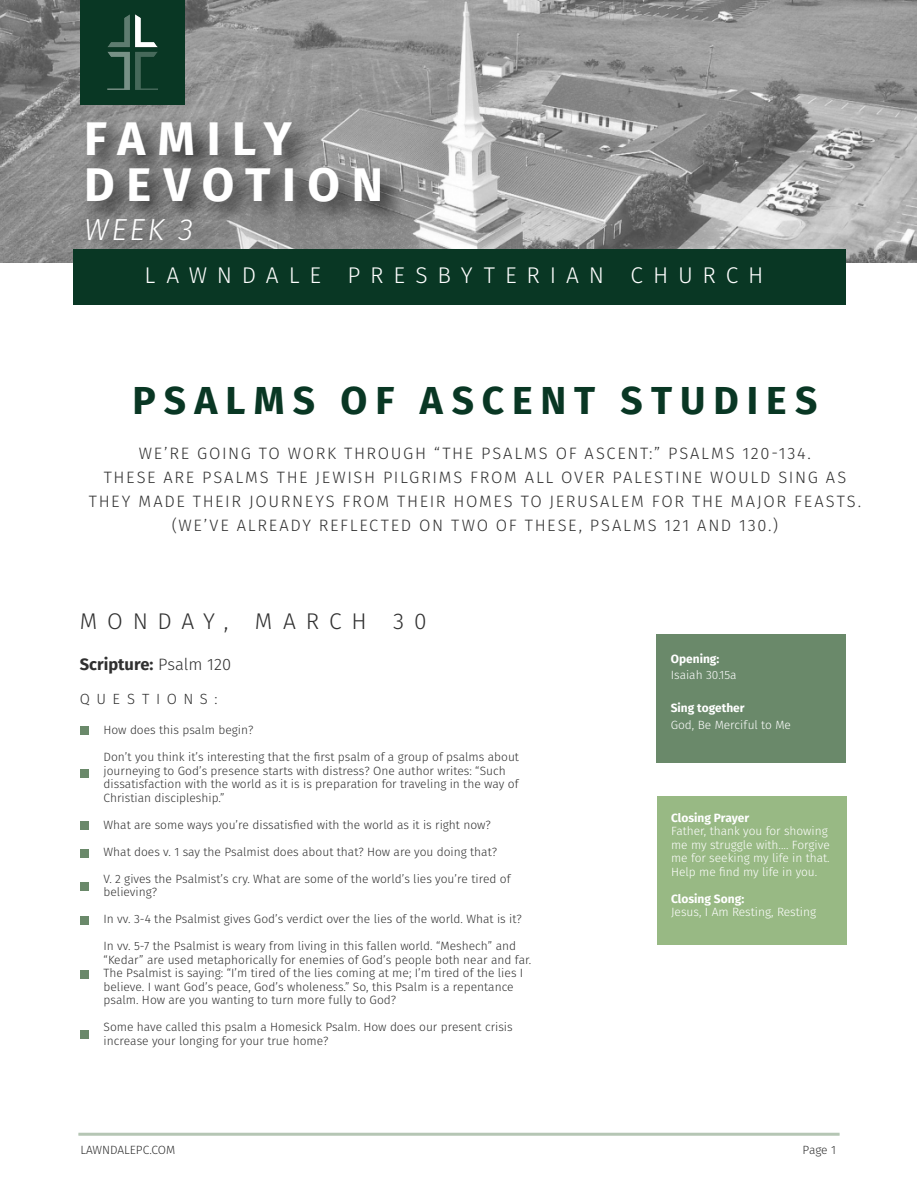
<style>
.page{position:relative;width:918px;height:1188px;background:#fff}
.page>*{position:absolute;margin:0;border:0;box-sizing:border-box;transform-origin:0 0}
.t1{font:700 47.1px/45.9px "Fira Sans";letter-spacing:.245em;color:#fff}
.t2{font:700 39px "Fira Sans";letter-spacing:.205em;color:#093724}
.t3{font:italic 300 30.45px "Fira Sans";color:#fff}
.t4{font:300 22.8px "Fira Sans";letter-spacing:.43em;color:#fff}
.t5{font:300 22.8px "Fira Sans";letter-spacing:.43em;color:#303030}
.t6{font:300 16.5px/24px "Fira Sans";letter-spacing:.1em;color:#303030;text-align:center}
.t7{font:700 16.5px "Fira Sans";color:#303030}
.t8{font:300 14.85px "Fira Sans";letter-spacing:.445em;color:#303030}
.t9{font:300 12px/13.5px "Fira Sans";color:#303030}
.t10{font:300 12px/13.5px "Fira Sans";color:#fff}
.t11{font:700 12px "Fira Sans";color:#fff}
.s1{font-weight:300}
</style>
<div class="page">
<img style="left:0;top:0;width:916px;height:263px">
<img style="left:71px;top:103px;width:357px;height:160px">
<div style="left:80px;top:0;width:105px;height:105px;background:#093724"></div>
<div style="left:73px;top:249px;width:772px;height:56px;background:#093724"></div>
<div style="left:657px;top:796px;width:189px;height:149px;background:#98b984"></div>
<div style="left:80px;top:726px;width:9px;height:9px;background:#6a896a"></div>
<div style="left:80px;top:769px;width:9px;height:9px;background:#6a896a"></div>
<div style="left:80px;top:821px;width:9px;height:9px;background:#6a896a"></div>
<img style="left:107px;top:15px;width:50px;height:75px">
<div style="left:80px;top:849px;width:9px;height:9px;background:#6a896a"></div>
<div style="left:80px;top:1030px;width:9px;height:9px;background:#6a896a"></div>
<div style="left:80px;top:970px;width:9px;height:9px;background:#6a896a"></div>
<div style="left:656px;top:634px;width:190px;height:129px;background:#6a896a"></div>
<div style="left:80px;top:916px;width:9px;height:9px;background:#6a896a"></div>
<div style="left:80px;top:882px;width:9px;height:9px;background:#6a896a"></div>
<hr style="left:78px;top:1133px;width:762px;height:3px;background:#b5c6b4">
<h1 class="t1" style="left:84px;top:116px;width:300px">FAMILY<br>DEVOTION</h1>
<h3 class="t3" style="left:84px;top:208px;width:110px">WEEK 3</h3>
<h3 class="t4" style="left:145px;top:259px;width:620px">LAWNDALE PRESBYTERIAN CHURCH</h3>
<h2 class="t2" style="left:133px;top:373px;width:686px">PSALMS OF ASCENT STUDIES</h2>
<p class="t6" style="left:89px;top:442px;width:774px">WE’RE GOING TO WORK THROUGH “THE PSALMS OF ASCENT:” PSALMS 120-134.<br>THESE ARE PSALMS THE JEWISH PILGRIMS FROM ALL OVER PALESTINE WOULD SING AS THEY MADE THEIR JOURNEYS FROM THEIR HOMES TO JERUSALEM FOR THE MAJOR FEASTS. (WE’VE ALREADY REFLECTED ON TWO OF THESE, PSALMS 121 AND 130.)</p>
<h3 class="t5" style="left:80px;top:605px;width:348px">MONDAY, MARCH 30</h3>
<h3 class="t7" style="left:80px;top:653px;width:153px">Scripture: <span class="s1">Psalm 120</span></h3>
<p class="t8" style="left:80px;top:688px;width:139px">QUESTIONS:</p>
<p class="t9" style="left:104px;top:723px;width:151px">How does this psalm begin?</p>
<p class="t9" style="left:104px;top:750px;width:417px">Don’t you think it’s interesting that the first psalm of a group of psalms about journeying to God’s presence starts with distress? One author writes: “Such dissatisfaction with the world as it is is preparation for traveling in the way of Christian discipleship.”</p>
<p class="t9" style="left:104px;top:818px;width:389px">What are some ways you’re dissatisfied with the world as it is right now?</p>
<p class="t9" style="left:104px;top:845px;width:395px">What does v. 1 say the Psalmist does about that? How are you doing that?</p>
<p class="t9" style="left:104px;top:872px;width:409px">V. 2 gives the Psalmist’s cry. What are some of the world’s lies you’re tired of believing?</p>
<p class="t9" style="left:104px;top:912px;width:420px">In vv. 3-4 the Psalmist gives God’s verdict over the lies of the world. What is it?</p>
<p class="t9" style="left:104px;top:939px;width:429px">In vv. 5-7 the Psalmist is weary from living in this fallen world. “Meshech” and “Kedar” are used metaphorically for enemies of God’s people both near and far.<br>The Psalmist is saying: “I’m tired of the lies coming at me; I’m tired of the lies I believe. I want God’s peace, God’s wholeness.” So, this Psalm is a repentance psalm. How are you wanting to turn more fully to God?</p>
<p class="t9" style="left:104px;top:1020px;width:411px">Some have called this psalm a Homesick Psalm. How does our present crisis increase your longing for your true home?</p>
<p class="t11" style="left:671px;top:650px;width:50px">Opening:</p>
<p class="t10" style="left:671px;top:668px;width:67px">Isaiah 30.15a</p>
<p class="t11" style="left:671px;top:700px;width:75px">Sing together</p>
<p class="t10" style="left:671px;top:718px;width:122px">God, Be Merciful to Me</p>
<p class="t11" style="left:671px;top:809px;width:80px">Closing Prayer</p>
<p class="t10" style="left:671px;top:824px;width:160px">Father, thank you for showing me my struggle with.... Forgive me for seeking my life in that.<br>Help me find my life in you.</p>
<p class="t11" style="left:671px;top:890px;width:75px">Closing Song:</p>
<p class="t10" style="left:671px;top:905px;width:147px">Jesus, I Am Resting, Resting</p>
<p class="t9" style="left:80px;top:1143px;width:96px">LAWNDALEPC.COM</p>
<p class="t9" style="left:803px;top:1143px;width:35px">Page 1</p>
</div>
